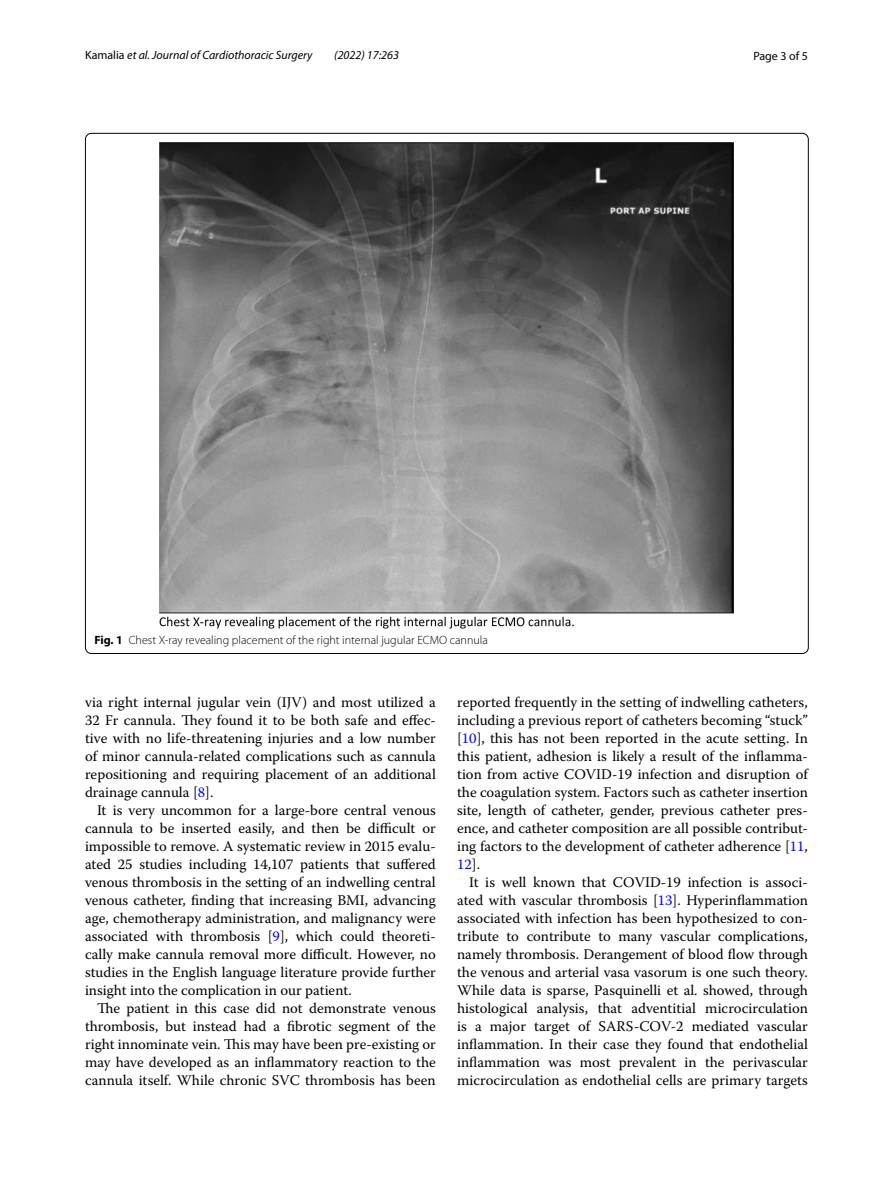
<style>
.page{position:relative;width:893px;height:1187px;background:#fff}
.page>*{position:absolute;margin:0;border:0;box-sizing:border-box;transform-origin:0 0}
.t1{font:14.7px/18px "Warnock Pro";color:#000;text-align:justify}
.t2{font:300 12px "Myriad Pro";color:#000}
.t3{font:italic 12px "Myriad Pro";color:#000}
.t4{font:12px "Myriad Pro";color:#000}
.s1{font-style:normal}
.s2{font-weight:700}
.s3{color:#00f}
</style>
<div class="page">
<img style="left:160px;top:142px;width:574px;height:487px">
<p class="t3" style="left:85px;top:48px;width:229px"><span class="s1">Kamalia</span> et al. Journal of Cardiothoracic Surgery</p>
<p class="t3" style="left:334px;top:48px;width:66px">(2022) 17:263</p>
<p class="t4" style="left:753px;top:48px;width:56px">Page 3 of 5</p>
<p class="t2" style="left:94px;top:633px;width:395px"><span class="s2">Fig. 1</span> Chest X-ray revealing placement of the right internal jugular ECMO cannula</p>
<p class="t1" style="left:85px;top:692px;width:352px">via right internal jugular vein (IJV) and most utilized a 32 Fr cannula. They found it to be both safe and effec&shy;tive with no life-threatening injuries and a low number of minor cannula-related complications such as cannula repositioning and requiring placement of an additional drainage cannula [<span class="s3">8</span>].</p>
<p class="t1" style="left:85px;top:800px;width:352px;text-indent:12px">It is very uncommon for a large-bore central venous cannula to be inserted easily, and then be difficult or impossible to remove. A systematic review in 2015 evalu&shy;ated 25 studies including 14,107 patients that suffered venous thrombosis in the setting of an indwelling central venous catheter, finding that increasing BMI, advancing age, chemotherapy administration, and malignancy were associated with thrombosis [<span class="s3">9</span>], which could theoreti&shy;cally make cannula removal more difficult. However, no studies in the English language literature provide further insight into the complication in our patient.</p>
<p class="t1" style="left:85px;top:998px;width:352px;text-indent:12px">The patient in this case did not demonstrate venous thrombosis, but instead had a fibrotic segment of the right innominate vein. This may have been pre-existing or may have developed as an inflammatory reaction to the cannula itself. While chronic SVC thrombosis has been</p>
<p class="t1" style="left:457px;top:692px;width:352px">reported frequently in the setting of indwelling catheters, including a previous report of catheters becoming “stuck” [<span class="s3">10</span>], this has not been reported in the acute setting. In this patient, adhesion is likely a result of the inflamma&shy;tion from active COVID-19 infection and disruption of the coagulation system. Factors such as catheter insertion site, length of catheter, gender, previous catheter pres&shy;ence, and catheter composition are all possible contribut&shy;ing factors to the development of catheter adherence [<span class="s3">11</span>, <span class="s3">12</span>].</p>
<p class="t1" style="left:457px;top:872px;width:352px;text-indent:12px">It is well known that COVID-19 infection is associ&shy;ated with vascular thrombosis [<span class="s3">13</span>]. Hyperinflammation associated with infection has been hypothesized to con&shy;tribute to contribute to many vascular complications, namely thrombosis. Derangement of blood flow through the venous and arterial vasa vasorum is one such theory.<br>While data is sparse, Pasquinelli et al. showed, through histological analysis, that adventitial microcirculation is a major target of SARS-COV-2 mediated vascular inflammation. In their case they found that endothelial inflammation was most prevalent in the perivascular microcirculation as endothelial cells are primary targets</p>
</div>
